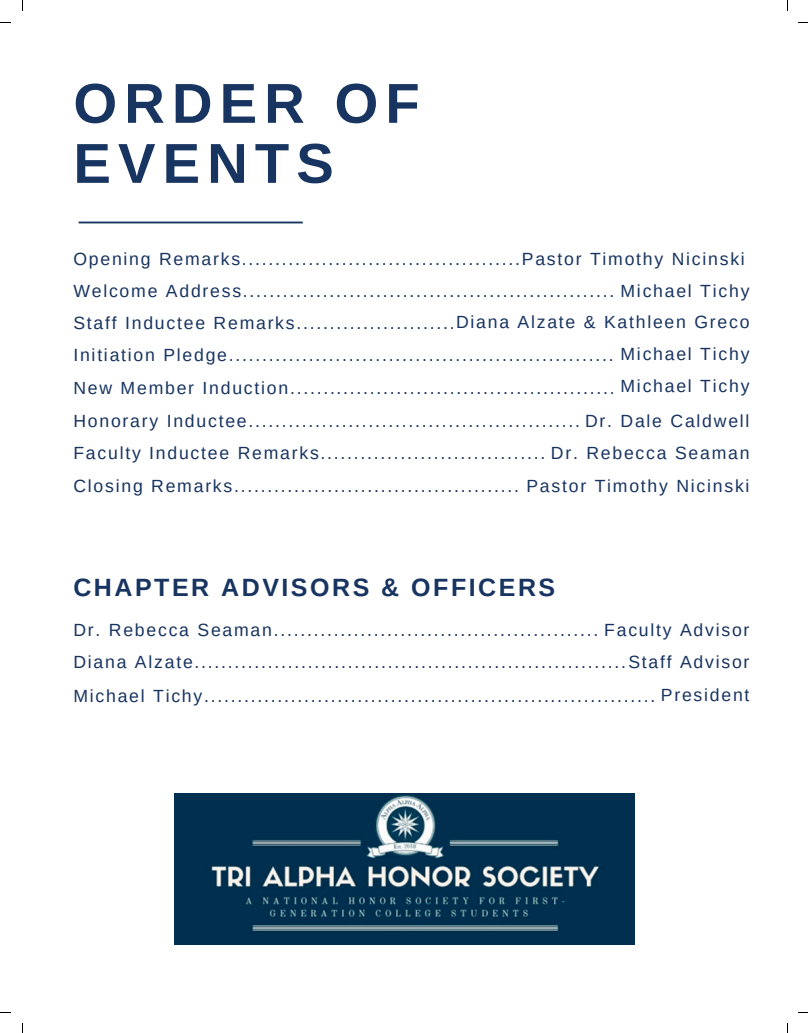
<style>
.page{position:relative;width:808px;height:1033px;background:#fff}
.page>*{position:absolute;margin:0;border:0;box-sizing:border-box;transform-origin:0 0}
.t1{font:700 56.25px/60px "Arimo";letter-spacing:.125em;color:#183460}
.t2{font:700 25px "Arimo";letter-spacing:.1em;color:#183460}
.t3{font:17.62px "Arimo";letter-spacing:.1em;color:#183460}
</style>
<div class="page">
<hr style="left:79px;top:221px;width:224px;height:2px;background:#183460">
<img style="left:175px;top:793px;width:459px;height:151px">
<p class="t1" style="left:73px;top:73px;width:348px">ORDER OF<br>EVENTS</p>
<p class="t3" style="left:73px;top:249px;width:673px">Opening Remarks..........................................Pastor Timothy Nicinski</p>
<p class="t3" style="left:73px;top:281px;width:677px">Welcome Address........................................................ Michael Tichy</p>
<p class="t3" style="left:73px;top:313px;width:677px">Staff Inductee Remarks........................Diana Alzate &amp; Kathleen Greco</p>
<p class="t3" style="left:73px;top:345px;width:677px">Initiation Pledge.......................................................... Michael Tichy</p>
<p class="t3" style="left:73px;top:378px;width:543px">New Member Induction.................................................</p>
<p class="t3" style="left:620px;top:376px;width:130px">Michael Tichy</p>
<p class="t3" style="left:73px;top:411px;width:677px">Honorary Inductee.................................................. Dr. Dale Caldwell</p>
<p class="t3" style="left:73px;top:442px;width:677px">Faculty Inductee Remarks.................................. Dr. Rebecca Seaman</p>
<p class="t3" style="left:73px;top:475px;width:677px">Closing Remarks........................................... Pastor Timothy Nicinski</p>
<p class="t2" style="left:73px;top:573px;width:483px">CHAPTER ADVISORS &amp; OFFICERS</p>
<p class="t3" style="left:73px;top:620px;width:677px">Dr. Rebecca Seaman................................................. Faculty Advisor</p>
<p class="t3" style="left:73px;top:652px;width:677px">Diana Alzate.................................................................Staff Advisor</p>
<p class="t3" style="left:73px;top:686px;width:677px">Michael Tichy.................................................................... President</p>
</div>
